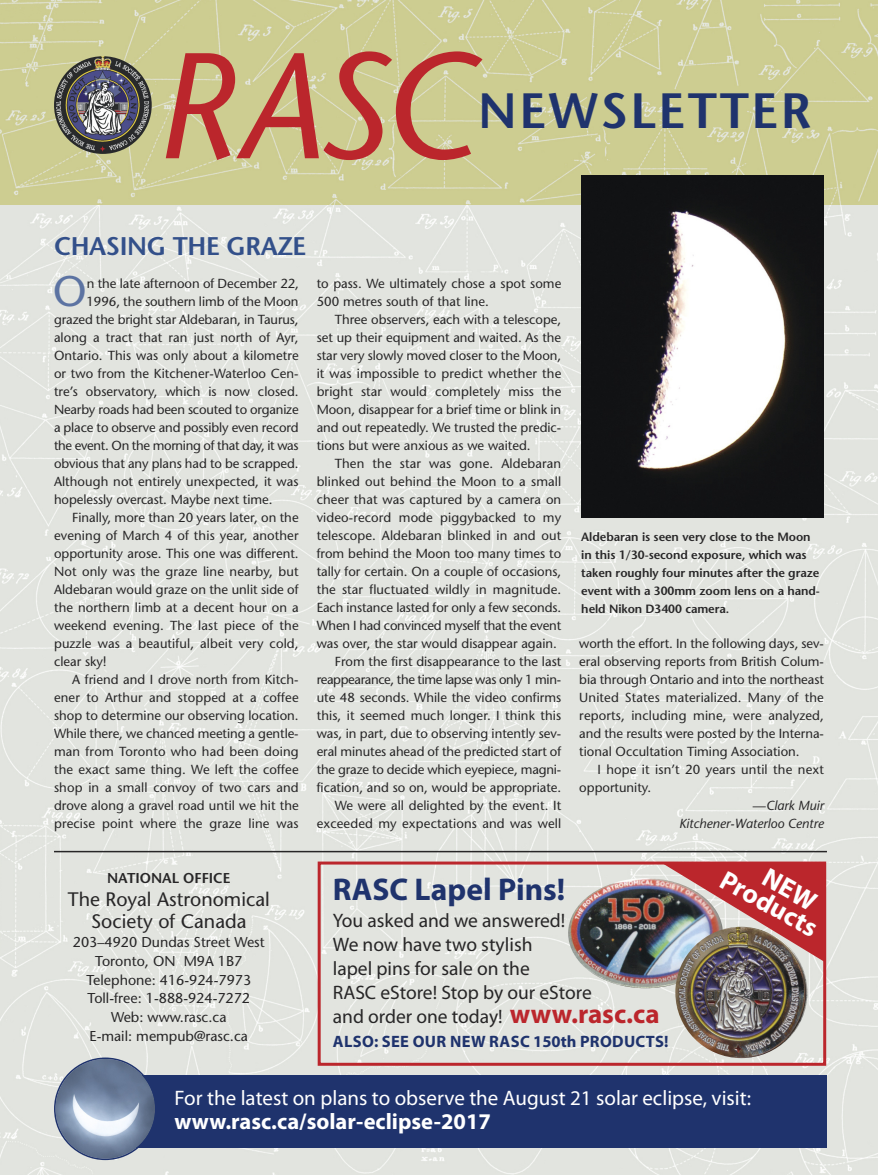
<style>
.page{position:relative;width:878px;height:1175px;background:#fff}
.page>*{position:absolute;margin:0;border:0;box-sizing:border-box;transform-origin:0 0}
.t1{font:italic 150px "Stone Sans";color:#bb262c}
.t2{font:600 49.5px "Stone Sans";letter-spacing:.05em;color:#1f336d}
.t3{font:42.75px "Stone Sans";color:#5c73a2}
.t4{font:700 31.5px "Myriad Pro";color:#1f336d}
.t5{font:700 27px/22.5px "Myriad Pro";color:#fff}
.t6{font:600 25.5px "Stone Sans";letter-spacing:-.015em;color:#33508a}
.t7{font:700 22.5px "Myriad Pro";color:#fff}
.t8{font:21px "Myriad Pro";color:#fff}
.t9{font:19.5px/24px "Myriad Pro";color:#272627}
.t10{font:19.5px/22.5px "Stone Sans";color:#272627;text-align:center}
.t11{font:700 16.5px "Myriad Pro";letter-spacing:.02em;color:#1f336d}
.t12{font:14.25px/18.8px "Stone Sans";color:#272627;text-align:center}
.t13{font:600 14.25px "Stone Sans";color:#272627}
.t14{font:13.2px/18px "Stone Sans";color:#272627;text-align:justify}
.t15{font:13.2px "Stone Sans";letter-spacing:-.03em;color:#272627}
.t16{font:13.2px "Stone Sans";letter-spacing:-.025em;color:#272627}
.t17{font:italic 13.2px "Stone Sans";color:#272627}
.t18{font:600 12px/18px "Stone Sans";letter-spacing:-.005em;color:#272627}
.s1{font-style:normal}
.s2{font-weight:700;font-size:27px;color:#bb262c}
</style>
<div class="page">
<img style="left:0;top:205px;width:878px;height:969px">
<div style="left:318px;top:861px;width:508px;height:204px;border:3px solid #bb262c"></div>
<img style="left:0;top:0;width:878px;height:205px">
<img style="left:54px;top:56px;width:98px;height:98px;border-radius:50%">
<hr style="left:54px;top:850px;width:772px;height:2px;background:#272627">
<svg style="left:661px;top:862px;width:163px;height:99px"></svg>
<img style="left:581px;top:176px;width:242px;height:341px">
<img style="left:568px;top:878px;width:154px;height:110px;border-radius:50%">
<img style="left:675px;top:926px;width:132px;height:132px;border-radius:50%">
<div style="left:116px;top:1075px;width:710px;height:73px;background:#1f336d"></div>
<svg style="left:54px;top:1057px;width:103px;height:103px"></svg>
<h1 class="t1" style="left:154px;top:48px;width:320px">RASC</h1>
<h2 class="t2" style="left:478px;top:91px;width:334px">NEWSLETTER</h2>
<h3 class="t6" style="left:54px;top:236px;width:254px">CHASING THE GRAZE</h3>
<h3 class="t3" style="left:53px;top:275px;width:35px">O</h3>
<p class="t14" style="left:87px;top:276px;width:214px">n the late afternoon of December 22,</p>
<p class="t14" style="left:86px;top:294px;width:214px">1996, the southern limb of the Moon</p>
<p class="t14" style="left:54px;top:312px;width:246px">grazed the bright star Aldebaran, in Taurus,</p>
<p class="t14" style="left:54px;top:330px;width:246px">along a tract that ran just north of Ayr,</p>
<p class="t14" style="left:54px;top:348px;width:246px">Ontario. This was only about a kilometre</p>
<p class="t14" style="left:54px;top:366px;width:246px">or two from the Kitchener-Waterloo Cen-</p>
<p class="t14" style="left:54px;top:384px;width:246px">tre’s observatory, which is now closed.</p>
<p class="t14" style="left:54px;top:402px;width:246px">Nearby roads had been scouted to organize</p>
<p class="t14" style="left:54px;top:420px;width:246px">a place to observe and possibly even record</p>
<p class="t16" style="left:54px;top:440px;width:246px">the event. On the morning of that day, it was</p>
<p class="t14" style="left:54px;top:456px;width:246px">obvious that any plans had to be scrapped.</p>
<p class="t14" style="left:54px;top:474px;width:246px">Although not entirely unexpected, it was</p>
<p class="t14" style="left:54px;top:492px;width:220px">hopelessly overcast. Maybe next time.</p>
<p class="t14" style="left:72px;top:510px;width:228px">Finally, more than 20 years later, on the</p>
<p class="t14" style="left:54px;top:528px;width:246px">evening of March 4 of this year, another</p>
<p class="t14" style="left:54px;top:546px;width:246px">opportunity arose. This one was different.</p>
<p class="t14" style="left:54px;top:564px;width:246px">Not only was the graze line nearby, but</p>
<p class="t14" style="left:54px;top:582px;width:246px">Aldebaran would graze on the unlit side of</p>
<p class="t14" style="left:54px;top:600px;width:246px">the northern limb at a decent hour on a</p>
<p class="t14" style="left:54px;top:618px;width:246px">weekend evening. The last piece of the</p>
<p class="t14" style="left:54px;top:636px;width:246px">puzzle was a beautiful, albeit very cold,</p>
<p class="t14" style="left:54px;top:654px;width:54px">clear sky!</p>
<p class="t14" style="left:72px;top:672px;width:228px">A friend and I drove north from Kitch-</p>
<p class="t14" style="left:54px;top:690px;width:246px">ener to Arthur and stopped at a coffee</p>
<p class="t14" style="left:54px;top:708px;width:246px">shop to determine our observing location.</p>
<p class="t14" style="left:54px;top:726px;width:246px">While there, we chanced meeting a gentle-</p>
<p class="t14" style="left:54px;top:744px;width:246px">man from Toronto who had been doing</p>
<p class="t14" style="left:54px;top:762px;width:246px">the exact same thing. We left the coffee</p>
<p class="t14" style="left:54px;top:780px;width:246px">shop in a small convoy of two cars and</p>
<p class="t14" style="left:54px;top:798px;width:246px">drove along a gravel road until we hit the</p>
<p class="t14" style="left:54px;top:816px;width:246px">precise point where the graze line was</p>
<p class="t14" style="left:317px;top:276px;width:246px">to pass. We ultimately chose a spot some<br>500 metres south of that line.</p>
<p class="t14" style="left:317px;top:312px;width:246px;text-indent:18px">Three observers, each with a telescope, set up their equipment and waited. As the star very slowly moved closer to the Moon, it was impossible to predict whether the bright star would completely miss the Moon, disappear for a brief time or blink in and out repeatedly. We trusted the predic&shy;tions but were anxious as we waited.</p>
<p class="t14" style="left:335px;top:456px;width:228px">Then the star was gone. Aldebaran</p>
<p class="t14" style="left:317px;top:474px;width:246px">blinked out behind the Moon to a small</p>
<p class="t14" style="left:317px;top:492px;width:246px">cheer that was captured by a camera on</p>
<p class="t14" style="left:317px;top:510px;width:246px">video-record mode piggybacked to my</p>
<p class="t14" style="left:317px;top:528px;width:246px">telescope. Aldebaran blinked in and out</p>
<p class="t14" style="left:317px;top:546px;width:246px">from behind the Moon too many times to</p>
<p class="t14" style="left:317px;top:564px;width:246px">tally for certain. On a couple of occasions,</p>
<p class="t14" style="left:317px;top:582px;width:246px">the star fluctuated wildly in magnitude.</p>
<p class="t14" style="left:317px;top:600px;width:246px">Each instance lasted for only a few seconds.</p>
<p class="t14" style="left:317px;top:618px;width:246px">When I had convinced myself that the event</p>
<p class="t14" style="left:317px;top:636px;width:242px">was over, the star would disappear again.</p>
<p class="t14" style="left:335px;top:654px;width:228px">From the first disappearance to the last</p>
<p class="t15" style="left:317px;top:674px;width:246px">reappearance, the time lapse was only 1 min-</p>
<p class="t14" style="left:317px;top:690px;width:246px">ute 48 seconds. While the video confirms</p>
<p class="t14" style="left:317px;top:708px;width:246px">this, it seemed much longer. I think this</p>
<p class="t14" style="left:317px;top:726px;width:246px">was, in part, due to observing intently sev-</p>
<p class="t14" style="left:317px;top:744px;width:246px">eral minutes ahead of the predicted start of</p>
<p class="t14" style="left:317px;top:762px;width:246px">the graze to decide which eyepiece, magni-</p>
<p class="t14" style="left:317px;top:780px;width:246px">fication, and so on, would be appropriate.</p>
<p class="t14" style="left:335px;top:798px;width:228px">We were all delighted by the event. It</p>
<p class="t14" style="left:317px;top:816px;width:246px">exceeded my expectations and was well</p>
<p class="t18" style="left:581px;top:529px;width:240px">Aldebaran is seen very close to the Moon in this 1/30-second exposure, which was taken roughly four minutes after the graze event with a 300mm zoom lens on a hand&shy;held Nikon D3400 camera.</p>
<p class="t14" style="left:579px;top:636px;width:246px">worth the effort. In the following days, sev&shy;eral observing reports from British Colum&shy;bia through Ontario and into the northeast United States materialized. Many of the reports, including mine, were analyzed, and the results were posted by the Interna&shy;tional Occultation Timing Association.</p>
<p class="t14" style="left:597px;top:762px;width:228px">I hope it isn’t 20 years until the next</p>
<p class="t14" style="left:579px;top:780px;width:73px">opportunity.</p>
<p class="t17" style="left:752px;top:800px;width:73px"><span class="s1">—</span>Clark Muir</p>
<p class="t17" style="left:679px;top:818px;width:146px">Kitchener-Waterloo Centre</p>
<p class="t13" style="left:107px;top:872px;width:125px">NATIONAL OFFICE</p>
<h3 class="t10" style="left:68px;top:889px;width:203px">The Royal Astronomical<br>Society of Canada</h3>
<p class="t12" style="left:73px;top:934px;width:193px">203–4920 Dundas Street West<br>Toronto, ON M9A 1B7<br>Telephone: 416-924-7973<br>Toll-free: 1-888-924-7272<br>Web: www.rasc.ca<br>E-mail: mempub@rasc.ca</p>
<h3 class="t4" style="left:333px;top:877px;width:234px">RASC Lapel Pins!</h3>
<h3 class="t9" style="left:333px;top:909px;width:328px">You asked and we answered!<br>We now have two stylish<br>lapel pins for sale on the<br>RASC eStore! Stop by our eStore<br>and order one today! <span class="s2">www.rasc.ca</span></h3>
<p class="t11" style="left:333px;top:1035px;width:337px">ALSO: SEE OUR NEW RASC 150th PRODUCTS!</p>
<h3 class="t5" style="left:737px;top:850px;width:109px;text-indent:36px;rotate:29deg">NEW<br>Products</h3>
<h3 class="t8" style="left:175px;top:1090px;width:578px">For the latest on plans to observe the August 21 solar eclipse, visit:</h3>
<h3 class="t7" style="left:174px;top:1113px;width:318px">www.rasc.ca/solar-eclipse-2017</h3>
</div>
